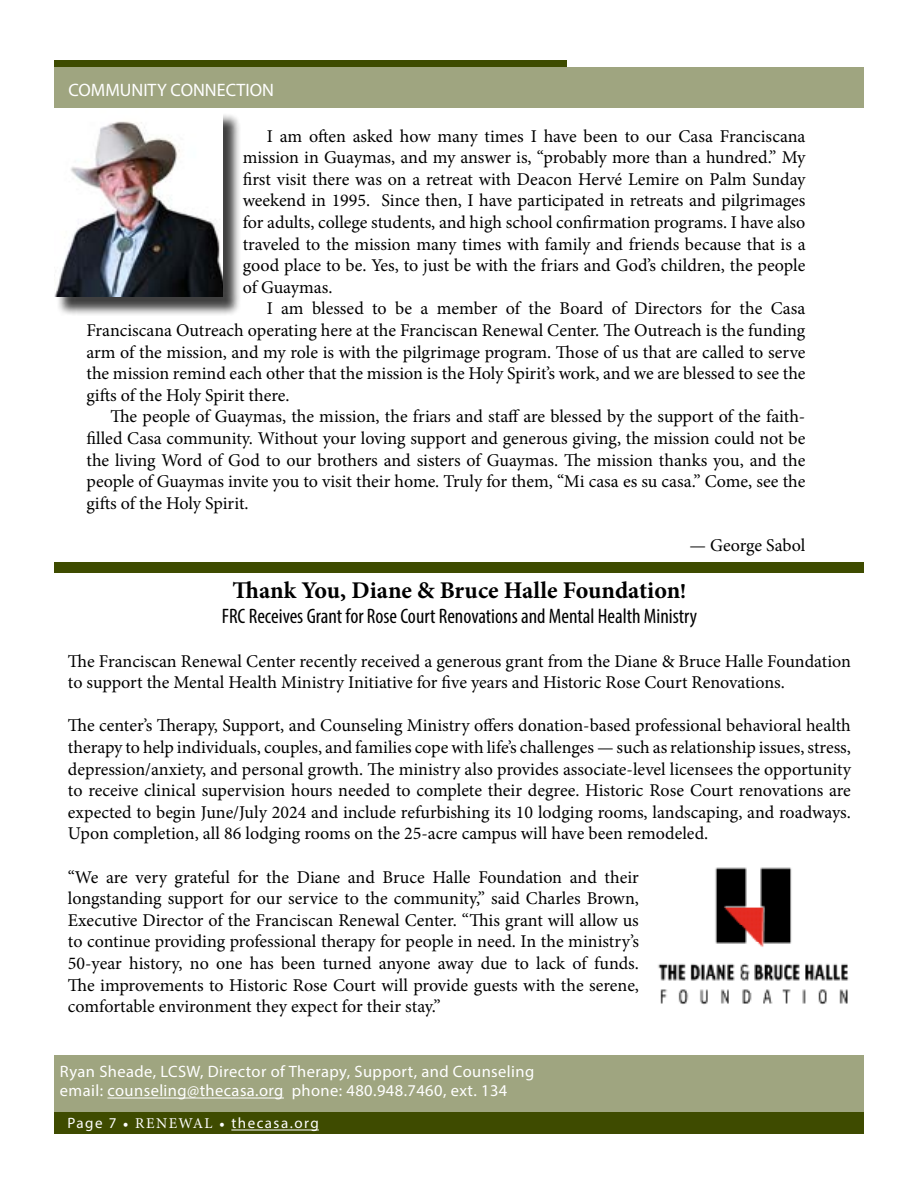
<style>
.page{position:relative;width:918px;height:1188px;background:#fff}
.page>*{position:absolute;margin:0;border:0;box-sizing:border-box;transform-origin:0 0}
.t1{font:700 24px "Minion Pro";color:#000}
.t2{font:condensed 21px "Myriad Pro";color:#000}
.t3{font:18px/21.6px "Minion Pro";letter-spacing:-.005em;color:#000;text-align:justify}
.t4{font:18px "Myriad Pro";color:#fff}
.t5{font:16.5px/19.8px "Myriad Pro";letter-spacing:.025em;color:#fff}
.t6{font:15px "Myriad Pro";letter-spacing:.1em;color:#fff}
.s1{font-size:21px}
.s2{font-family:"Minion Pro"}
</style>
<div class="page">
<div style="left:54px;top:1112px;width:810px;height:22px;background:#3e4b00"></div>
<hr style="left:231px;top:1130px;width:88px;height:1px;background:#fff">
<div style="left:54px;top:60px;width:513px;height:22px;background:#3e4b00"></div>
<div style="left:54px;top:68px;width:810px;height:40px;background:#9fa580"></div>
<div style="left:54px;top:1055px;width:810px;height:57px;background:#9fa580"></div>
<hr style="left:107px;top:1098px;width:177px;height:1px;background:#fff">
<div style="left:57px;top:113px;width:184px;height:203px;background:#000;opacity:.75"></div>
<img style="left:54px;top:113px;width:168px;height:184px">
<div style="left:54px;top:562px;width:810px;height:11px;background:#3e4b00"></div>
<img style="left:658px;top:867px;width:191px;height:138px">
<p class="t4" style="left:68px;top:79px;width:207px">COMMUNITY CONNECTION</p>
<p class="t3" style="left:243px;top:125px;width:564px;text-indent:24px">I am often asked how many times I have been to our Casa Franciscana mission in Guaymas, and my answer is, “probably more than a hundred.” My first visit there was on a retreat with Deacon Hervé Lemire on Palm Sunday weekend in 1995. Since then, I have participated in retreats and pilgrimages for adults, college students, and high school confirmation programs. I have also traveled to the mission many times with family and friends because that is a good place to be. Yes, to just be with the friars and God’s children, the people of Guaymas.</p>
<p class="t3" style="left:86px;top:298px;width:721px;text-indent:180px">I am blessed to be a member of the Board of Directors for the Casa Franciscana Outreach operating here at the Franciscan Renewal Center. The Outreach is the funding arm of the mission, and my role is with the pilgrimage program. Those of us that are called to serve the mission remind each other that the mission is the Holy Spirit’s work, and we are blessed to see the gifts of the Holy Spirit there.</p>
<p class="t3" style="left:86px;top:406px;width:721px;text-indent:24px">The people of Guaymas, the mission, the friars and staff are blessed by the support of the faith&shy;filled Casa community. Without your loving support and generous giving, the mission could not be the living Word of God to our brothers and sisters of Guaymas. The mission thanks you, and the people of Guaymas invite you to visit their home. Truly for them, “Mi casa es su casa.” Come, see the gifts of the Holy Spirit.</p>
<p class="t3" style="left:689px;top:535px;width:118px">— George Sabol</p>
<h1 class="t1" style="left:233px;top:574px;width:455px">Thank You, Diane &amp; Bruce Halle Foundation<span class="s1">!</span></h1>
<p class="t2" style="left:222px;top:604px;width:477px">FRC Receives Grant for Rose Court Renovations and Mental Health Ministry</p>
<p class="t3" style="left:68px;top:650px;width:785px">The Franciscan Renewal Center recently received a generous grant from the Diane &amp; Bruce Halle Foundation to support the Mental Health Ministry Initiative for five years and Historic Rose Court Renovations.</p>
<p class="t3" style="left:68px;top:715px;width:785px">The center’s Therapy, Support, and Counseling Ministry offers donation-based professional behavioral health therapy to help individuals, couples, and families cope with life’s challenges — such as relationship issues, stress, depression/anxiety, and personal growth. The ministry also provides associate-level licensees the opportunity to receive clinical supervision hours needed to complete their degree. Historic Rose Court renovations are expected to begin June/July 2024 and include refurbishing its 10 lodging rooms, landscaping, and roadways.<br>Upon completion, all 86 lodging rooms on the 25-acre campus will have been remodeled.</p>
<p class="t3" style="left:68px;top:866px;width:573px">“We are very grateful for the Diane and Bruce Halle Foundation and their longstanding support for our service to the community,” said Charles Brown, Executive Director of the Franciscan Renewal Center. “This grant will allow us to continue providing professional therapy for people in need. In the ministry’s 50-year history, no one has been turned anyone away due to lack of funds.<br>The improvements to Historic Rose Court will provide guests with the serene, comfortable environment they expect for their stay.”</p>
<p class="t5" style="left:60px;top:1061px;width:476px">Ryan Sheade, LCSW, Director of Therapy, Support, and Counseling email: counseling@thecasa.org phone: 480.948.7460, ext. 134</p>
<p class="t6" style="left:68px;top:1114px;width:253px">Page 7 <span class="s2">• RENEWAL •</span> thecasa.org</p>
</div>
